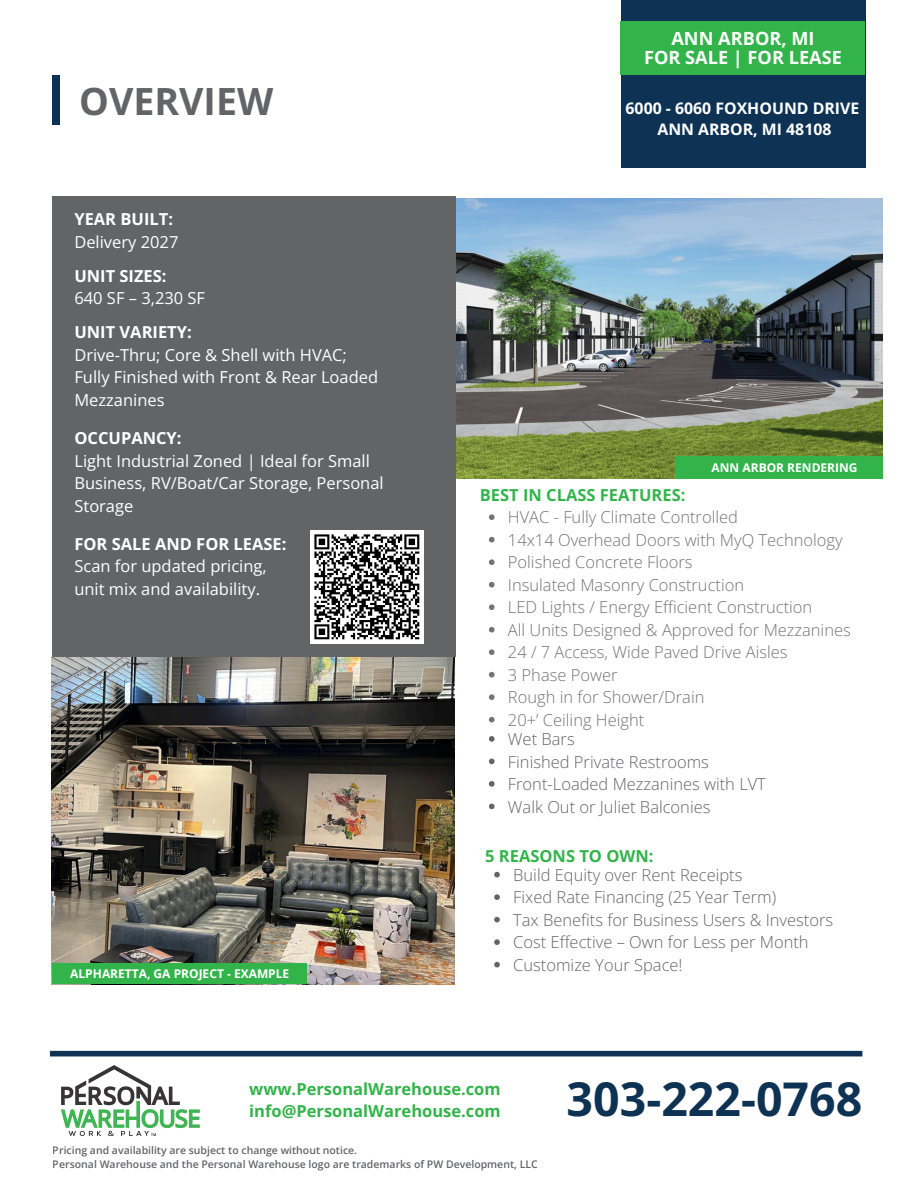
<style>
.page{position:relative;width:918px;height:1188px;background:#fff}
.page>*{position:absolute;margin:0;border:0;box-sizing:border-box;transform-origin:0 0}
.t1{font:700 46.5px "Open Sans";color:#0e3253}
.t2{font:700 37.5px "Open Sans";color:#636466}
.t3{font:700 18.15px/19.2px "Open Sans";color:#fff;text-align:center}
.t4{font:16.5px/22.5px "Open Sans";color:#fff}
.t5{font:300 16.5px "Open Sans";color:#737373}
.t6{font:300 16.5px "Open Sans";color:#636466}
.t7{font:700 16.5px/22.5px "Open Sans";color:#33b44b}
.t8{font:700 15.9px "Open Sans";color:#fff}
.t9{font:700 12px "Open Sans";color:#fff}
.t10{font:600 10.5px/14px "Open Sans";color:#636466}
.s1{font-weight:700}
</style>
<div class="page">
<img style="left:52px;top:657px;width:403px;height:328px">
<div style="left:53px;top:75px;width:7px;height:50px;background:#0e3253"></div>
<div style="left:50px;top:1051px;width:812px;height:5px;background:#0e3253"></div>
<div style="left:621px;top:0;width:244px;height:167px;background:#0e3253"></div>
<div style="left:621px;top:22px;width:244px;height:53px;background:#33b44b"></div>
<div style="left:53px;top:197px;width:403px;height:459px;background:#636466"></div>
<div style="left:53px;top:964px;width:254px;height:20px;background:#33b44b"></div>
<svg style="left:489px;top:514px;width:6px;height:6px"></svg>
<svg style="left:489px;top:537px;width:6px;height:6px"></svg>
<svg style="left:489px;top:559px;width:6px;height:6px"></svg>
<svg style="left:489px;top:582px;width:6px;height:6px"></svg>
<svg style="left:489px;top:604px;width:6px;height:6px"></svg>
<svg style="left:489px;top:627px;width:6px;height:6px"></svg>
<svg style="left:489px;top:649px;width:6px;height:6px"></svg>
<svg style="left:489px;top:672px;width:6px;height:6px"></svg>
<svg style="left:489px;top:694px;width:6px;height:6px"></svg>
<svg style="left:489px;top:717px;width:6px;height:6px"></svg>
<svg style="left:489px;top:736px;width:6px;height:6px"></svg>
<svg style="left:489px;top:759px;width:6px;height:5px"></svg>
<svg style="left:489px;top:781px;width:6px;height:6px"></svg>
<svg style="left:489px;top:804px;width:6px;height:5px"></svg>
<svg style="left:494px;top:872px;width:6px;height:5px"></svg>
<svg style="left:494px;top:894px;width:6px;height:6px"></svg>
<svg style="left:494px;top:917px;width:6px;height:5px"></svg>
<svg style="left:494px;top:939px;width:6px;height:6px"></svg>
<svg style="left:494px;top:962px;width:6px;height:5px"></svg>
<svg style="left:61px;top:1065px;width:139px;height:71px"></svg>
<div style="left:310px;top:530px;width:114px;height:114px;background:#fff"></div>
<svg style="left:314px;top:534px;width:106px;height:106px"></svg>
<img style="left:456px;top:199px;width:427px;height:280px">
<div style="left:675px;top:456px;width:208px;height:23px;background:#33b44b"></div>
<h2 class="t2" style="left:79px;top:74px;width:195px">OVERVIEW</h2>
<h6 class="t4" style="left:74px;top:208px;width:106px"><span class="s1">YEAR BUILT:<br></span>Delivery 2027</h6>
<h4 class="t4" style="left:74px;top:264px;width:132px"><span class="s1">UNIT SIZES:<br></span>640 SF – 3,230 SF</h4>
<h6 class="t4" style="left:74px;top:320px;width:305px"><span class="s1">UNIT VARIETY:<br></span>Drive-Thru; Core &amp; Shell with HVAC;<br>Fully Finished with Front &amp; Rear Loaded<br>Mezzanines</h6>
<h6 class="t4" style="left:74px;top:426px;width:311px"><span class="s1">OCCUPANCY:<br></span>Light Industrial Zoned | Ideal for Small<br>Business, RV/Boat/Car Storage, Personal<br>Storage</h6>
<h6 class="t4" style="left:74px;top:532px;width:214px"><span class="s1">FOR SALE AND FOR LEASE:<br></span>Scan for updated pricing, unit mix and availability.</h6>
<p class="t9" style="left:70px;top:965px;width:221px">ALPHARETTA, GA PROJECT - EXAMPLE</p>
<h3 class="t3" style="left:644px;top:28px;width:199px">ANN ARBOR, MI<br>FOR SALE | FOR LEASE</h3>
<p class="t8" style="left:626px;top:97px;width:235px">6000 - 6060 FOXHOUND DRIVE</p>
<p class="t8" style="left:657px;top:118px;width:176px">ANN ARBOR, MI 48108</p>
<p class="t9" style="left:712px;top:459px;width:147px">ANN ARBOR RENDERING</p>
<h3 class="t7" style="left:480px;top:483px;width:207px">BEST IN CLASS FEATURES:</h3>
<h6 class="t5" style="left:508px;top:506px;width:232px">HVAC - Fully Climate Controlled</h6>
<h6 class="t5" style="left:508px;top:528px;width:336px">14x14 Overhead Doors with MyQ Technology</h6>
<h6 class="t5" style="left:508px;top:551px;width:186px">Polished Concrete Floors</h6>
<h6 class="t5" style="left:508px;top:573px;width:238px">Insulated Masonry Construction</h6>
<h6 class="t5" style="left:508px;top:596px;width:306px">LED Lights / Energy Efficient Construction</h6>
<h6 class="t5" style="left:508px;top:618px;width:344px">All Units Designed &amp; Approved for Mezzanines</h6>
<h6 class="t5" style="left:508px;top:641px;width:281px">24 / 7 Access, Wide Paved Drive Aisles</h6>
<h6 class="t5" style="left:508px;top:663px;width:111px">3 Phase Power</h6>
<h6 class="t5" style="left:508px;top:686px;width:198px">Rough in for Shower/Drain</h6>
<h6 class="t5" style="left:508px;top:708px;width:138px">20+’ Ceiling Height</h6>
<h6 class="t6" style="left:508px;top:727px;width:68px">Wet Bars</h6>
<h6 class="t6" style="left:508px;top:750px;width:203px">Finished Private Restrooms</h6>
<h6 class="t6" style="left:508px;top:772px;width:259px">Front-Loaded Mezzanines with LVT</h6>
<h6 class="t6" style="left:508px;top:795px;width:204px">Walk Out or Juliet Balconies</h6>
<h3 class="t7" style="left:485px;top:844px;width:170px">5 REASONS TO OWN:</h3>
<h6 class="t6" style="left:513px;top:863px;width:231px">Build Equity over Rent Receipts</h6>
<h6 class="t6" style="left:513px;top:886px;width:265px">Fixed Rate Financing (25 Year Term)</h6>
<h6 class="t6" style="left:513px;top:908px;width:321px">Tax Benefits for Business Users &amp; Investors</h6>
<h6 class="t6" style="left:513px;top:931px;width:297px">Cost Effective – Own for Less per Month</h6>
<h6 class="t6" style="left:513px;top:953px;width:171px">Customize Your Space!</h6>
<h5 class="t7" style="left:249px;top:1077px;width:253px">www.PersonalWarehouse.com info@PersonalWarehouse.com</h5>
<h1 class="t1" style="left:567px;top:1066px;width:297px">303-222-0768</h1>
<p class="t10" style="left:53px;top:1143px;width:487px">Pricing and availability are subject to change without notice.<br>Personal Warehouse and the Personal Warehouse logo are trademarks of PW Development, LLC</p>
</div>
